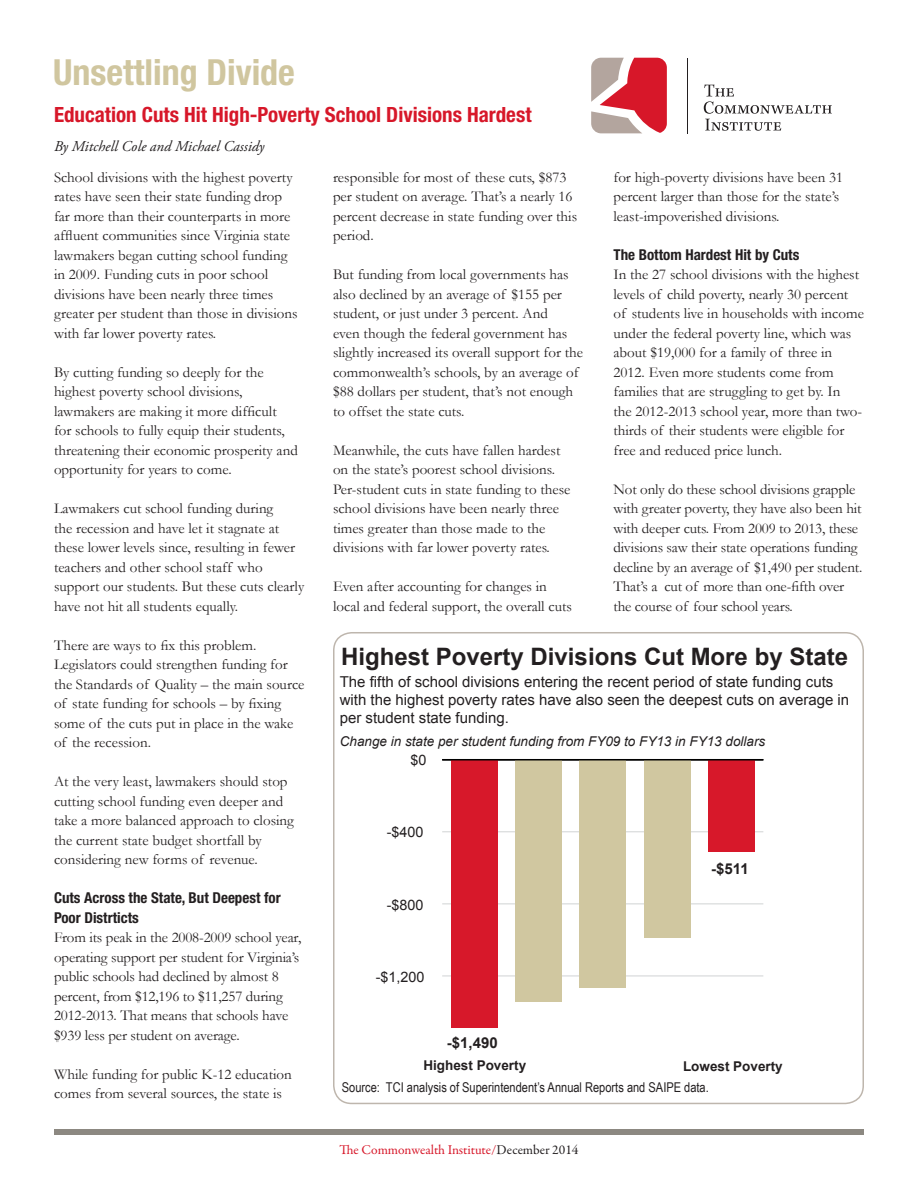
<style>
.page{position:relative;width:918px;height:1188px;background:#fff}
.page>*{position:absolute;margin:0;border:0;box-sizing:border-box;transform-origin:0 0}
.Body_Copy{font:700 condensed 36px "Helvetica Neue";color:#d0c69f}
.t1{font:700 24px "Arial";color:#231f20}
.Body_Copy-2{font:700 condensed 21px "Helvetica Neue";color:#d71729}
.Body_Copy-3{font:15px/19.5px "Garamond";color:#231f20}
.t2{font:15px/18px "Arial";color:#231f20}
.Body_Copy-4{font:700 condensed 15px/19.5px "Helvetica Neue";color:#231f20}
.Body_Copy-5{font:italic 15px "Adobe Garamond Pro";color:#231f20}
.t3{font:700 15px "Arial";color:#231f20}
.t4{font:14.4px "Arial";color:#231f20}
.t5{font:13.5px "Arial Narrow";color:#231f20}
.t6{font:italic 13.5px "Arial";color:#231f20}
.t7{font:13.5px "Garamond Premr Pro";letter-spacing:-.005em;color:#d71729}
.t8{font:700 13.5px "Arial";color:#231f20}
.s1{color:#231f20}
</style>
<div class="page">
<div style="left:54px;top:1130px;width:810px;height:5px;background:#8c8881"></div>
<svg style="left:591px;top:58px;width:76px;height:75px"></svg>
<svg style="left:704px;top:85px;width:128px;height:46px"></svg>
<hr style="left:687px;top:58px;width:1px;height:75px;background:#231f20">
<div style="left:333px;top:632px;width:531px;height:472px;border:2px solid #beb6ad;border-radius:18px"></div>
<hr style="left:442px;top:976px;width:321px;height:1px;background:#d1d3d4">
<hr style="left:442px;top:903px;width:321px;height:1px;background:#d1d3d4">
<hr style="left:442px;top:831px;width:321px;height:1px;background:#d1d3d4">
<div style="left:451px;top:760px;width:46px;height:268px;background:#d7182a"></div>
<div style="left:515px;top:760px;width:47px;height:242px;background:#d0c7a0"></div>
<div style="left:580px;top:760px;width:46px;height:227px;background:#d0c7a0"></div>
<div style="left:644px;top:760px;width:46px;height:178px;background:#d0c7a0"></div>
<div style="left:708px;top:760px;width:46px;height:92px;background:#d7182a"></div>
<hr style="left:442px;top:759px;width:321px;height:1px;background:#000">
<p class="Body_Copy" style="left:53px;top:50px;width:243px">Unsettling Divide</p>
<p class="Body_Copy-2" style="left:54px;top:101px;width:479px">Education Cuts Hit High-Poverty School Divisions Hardest</p>
<p class="Body_Copy-5" style="left:54px;top:137px;width:212px">By Mitchell Cole and Michael Cassidy</p>
<p class="Body_Copy-3" style="left:54px;top:167px;width:245px">School divisions with the highest poverty rates have seen their state funding drop far more than their counterparts in more affluent communities since Virginia state lawmakers began cutting school funding in 2009. Funding cuts in poor school divisions have been nearly three times greater per student than those in divisions with far lower poverty rates.</p>
<p class="Body_Copy-3" style="left:54px;top:362px;width:245px">By cutting funding so deeply for the highest poverty school divisions, lawmakers are making it more difficult for schools to fully equip their students, threatening their economic prosperity and opportunity for years to come.</p>
<p class="Body_Copy-3" style="left:54px;top:498px;width:252px">Lawmakers cut school funding during<br>the recession and have let it stagnate at these lower levels since, resulting in fewer teachers and other school staff who support our students. But these cuts clearly have not hit all students equally.</p>
<p class="Body_Copy-3" style="left:54px;top:635px;width:252px">There are ways to fix this problem.<br>Legislators could strengthen funding for the Standards of Quality – the main source of state funding for schools – by fixing some of the cuts put in place in the wake of the recession.</p>
<p class="Body_Copy-3" style="left:54px;top:771px;width:242px">At the very least, lawmakers should stop cutting school funding even deeper and take a more balanced approach to closing the current state budget shortfall by considering new forms of revenue.</p>
<p class="Body_Copy-4" style="left:54px;top:888px;width:228px">Cuts Across the State, But Deepest for<br>Poor Distrticts</p>
<p class="Body_Copy-3" style="left:54px;top:927px;width:249px">From its peak in the 2008-2009 school year, operating support per student for Virginia’s public schools had declined by almost 8 percent, from $12,196 to $11,257 during 2012-2013. That means that schools have $939 less per student on average.</p>
<p class="Body_Copy-3" style="left:54px;top:1064px;width:239px">While funding for public K-12 education comes from several sources, the state is</p>
<p class="Body_Copy-3" style="left:333px;top:167px;width:246px">responsible for most of these cuts, $873 per student on average. That’s a nearly 16 percent decrease in state funding over this period.</p>
<p class="Body_Copy-3" style="left:333px;top:264px;width:252px">But funding from local governments has also declined by an average of $155 per student, or just under 3 percent. And<br>even though the federal government has slightly increased its overall support for the commonwealth’s schools, by an average of $88 dollars per student, that’s not enough to offset the state cuts.</p>
<p class="Body_Copy-3" style="left:333px;top:440px;width:239px">Meanwhile, the cuts have fallen hardest on the state’s poorest school divisions.<br>Per-student cuts in state funding to these school divisions have been nearly three times greater than those made to the divisions with far lower poverty rates.</p>
<p class="Body_Copy-3" style="left:333px;top:576px;width:240px">Even after accounting for changes in local and federal support, the overall cuts</p>
<p class="Body_Copy-3" style="left:614px;top:167px;width:231px">for high-poverty divisions have been 31 percent larger than those for the state’s least-impoverished divisions.</p>
<p class="Body_Copy-4" style="left:614px;top:244px;width:187px">The Bottom Hardest Hit by Cuts</p>
<p class="Body_Copy-3" style="left:614px;top:264px;width:252px">In the 27 school divisions with the highest levels of child poverty, nearly 30 percent of students live in households with income under the federal poverty line, which was about $19,000 for a family of three in 2012. Even more students come from families that are struggling to get by. In<br>the 2012-2013 school year, more than two&shy;thirds of their students were eligible for free and reduced price lunch.</p>
<p class="Body_Copy-3" style="left:614px;top:479px;width:250px">Not only do these school divisions grapple with greater poverty, they have also been hit with deeper cuts. From 2009 to 2013, these divisions saw their state operations funding decline by an average of $1,490 per student.<br>That’s a cut of more than one-fifth over the course of four school years.</p>
<p class="t1" style="left:341px;top:640px;width:508px">Highest Poverty Divisions Cut More by State</p>
<p class="t2" style="left:340px;top:673px;width:511px">The fifth of school divisions entering the recent period of state funding cuts with the highest poverty rates have also seen the deepest cuts on average in per student state funding.</p>
<p class="t6" style="left:340px;top:732px;width:427px">Change in state per student funding from FY09 to FY13 in FY13 dollars</p>
<p class="t4" style="left:410px;top:751px;width:18px">$0</p>
<p class="t4" style="left:387px;top:823px;width:38px">-$400</p>
<p class="t4" style="left:387px;top:895px;width:38px">-$800</p>
<p class="t4" style="left:376px;top:967px;width:50px">-$1,200</p>
<p class="t3" style="left:447px;top:1033px;width:52px">-$1,490</p>
<p class="t3" style="left:711px;top:859px;width:39px">-$511</p>
<p class="t8" style="left:423px;top:1056px;width:104px">Highest Poverty</p>
<p class="t8" style="left:683px;top:1057px;width:101px">Lowest Poverty</p>
<p class="t5" style="left:342px;top:1078px;width:369px">Source: TCI analysis of Superintendent’s Annual Reports and SAIPE data.</p>
<p class="t7" style="left:339px;top:1142px;width:241px">The Commonwealth Institute/<span class="s1">December 2014</span></p>
</div>
